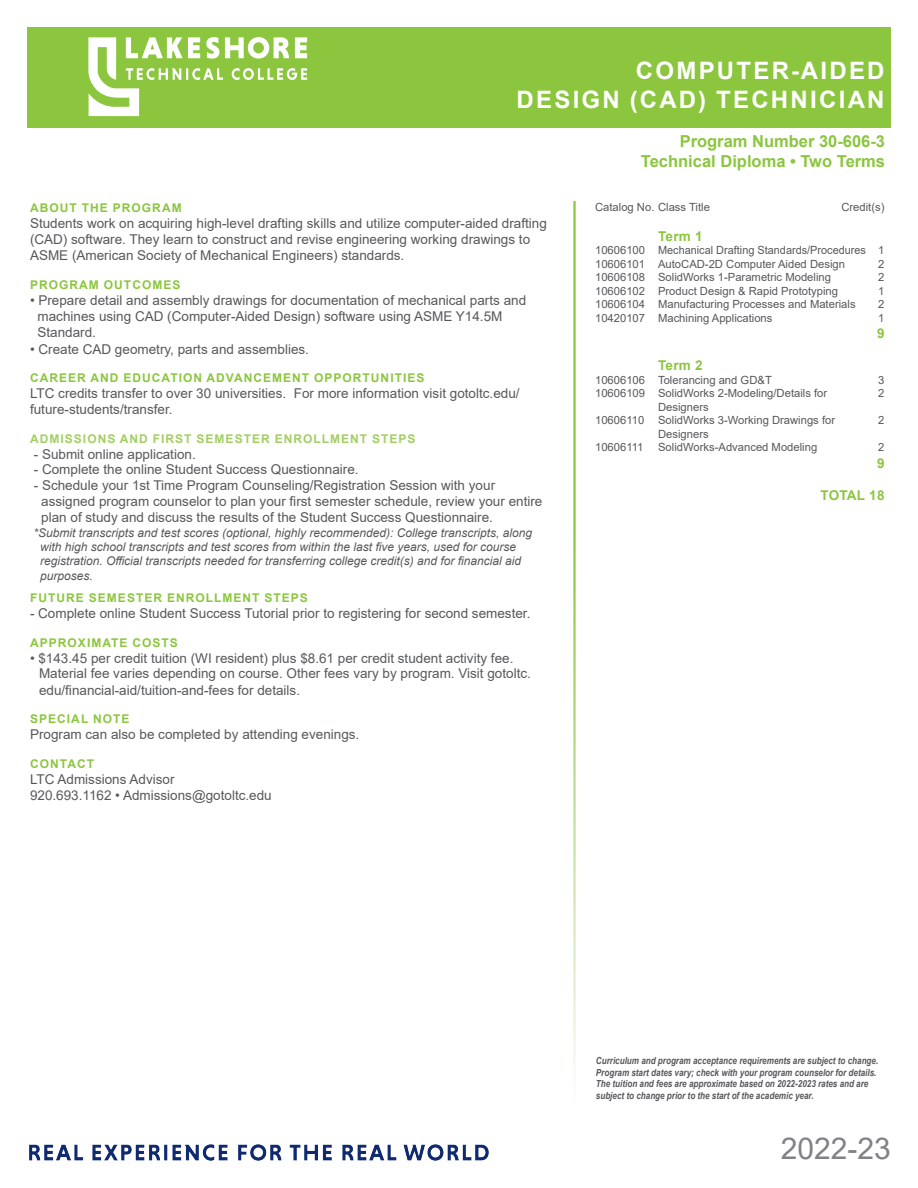
<style>
.page{position:relative;width:918px;height:1188px;background:#fff}
.page>*{position:absolute;margin:0;border:0;box-sizing:border-box;transform-origin:0 0}
.t1{font:30px "Arial";color:#808285}
.t2{font:700 24px "Arial";letter-spacing:.095em;color:#fff}
.t3{font:700 16.5px "Arial";color:#8bc63e}
.Bullet_List{font:13.5px/16.2px "Arial";color:#57585a}
.t4{font:700 13.5px "Arial";letter-spacing:.02em;color:#8bc63e}
.t5{font:italic 12px "Arial";color:#57585a}
.t6{font:700 12px "Arial";letter-spacing:.085em;color:#8bc63e}
.Bullet_List-2{font:700 12px "Arial";letter-spacing:.085em;color:#a2cf62}
.t7{font:11.25px "Arial";color:#57585a}
.t8{font:italic 700 9.75px/11.7px "Arial";color:#57585a;scale:.83 1}
</style>
<div class="page">
<div style="left:27px;top:27px;width:864px;height:100px;background:#8bc63e"></div>
<svg style="left:88px;top:37px;width:219px;height:79px"></svg>
<img style="left:29px;top:1144px;width:460px;height:17px">
<p class="t2" style="left:636px;top:54px;width:250px">COMPUTER-AIDED</p>
<p class="t2" style="left:517px;top:82px;width:370px">DESIGN (CAD) TECHNICIAN</p>
<p class="t3" style="left:680px;top:130px;width:207px">Program Number 30-606-3</p>
<p class="t3" style="left:641px;top:150px;width:246px">Technical Diploma • Two Terms</p>
<p class="t6" style="left:30px;top:199px;width:153px">ABOUT THE PROGRAM</p>
<p class="Bullet_List" style="left:30px;top:215px;width:518px">Students work on acquiring high-level drafting skills and utilize computer-aided drafting</p>
<p class="Bullet_List" style="left:30px;top:231px;width:502px">(CAD) software. They learn to construct and revise engineering working drawings to<br>ASME (American Society of Mechanical Engineers) standards.</p>
<p class="t6" style="left:30px;top:276px;width:152px">PROGRAM OUTCOMES</p>
<p class="Bullet_List" style="left:30px;top:292px;width:498px">• Prepare detail and assembly drawings for documentation of mechanical parts and</p>
<p class="Bullet_List" style="left:38px;top:308px;width:466px">machines using CAD (Computer-Aided Design) software using ASME Y14.5M</p>
<p class="Bullet_List" style="left:38px;top:324px;width:60px">Standard.</p>
<p class="Bullet_List" style="left:30px;top:341px;width:281px">• Create CAD geometry, parts and assemblies.</p>
<p class="t6" style="left:30px;top:369px;width:396px">CAREER AND EDUCATION ADVANCEMENT OPPORTUNITIES</p>
<p class="Bullet_List" style="left:30px;top:385px;width:491px">LTC credits transfer to over 30 universities. For more information visit gotoltc.edu/ future-students/transfer.</p>
<p class="Bullet_List-2" style="left:30px;top:430px;width:387px">ADMISSIONS AND FIRST SEMESTER ENROLLMENT STEPS</p>
<p class="Bullet_List" style="left:34px;top:446px;width:164px">- Submit online application.</p>
<p class="Bullet_List" style="left:34px;top:461px;width:326px">- Complete the online Student Success Questionnaire.</p>
<p class="Bullet_List" style="left:34px;top:477px;width:463px">- Schedule your 1st Time Program Counseling/Registration Session with your</p>
<p class="Bullet_List" style="left:41px;top:493px;width:503px">assigned program counselor to plan your first semester schedule, review your entire</p>
<p class="Bullet_List" style="left:41px;top:509px;width:453px">plan of study and discuss the results of the Student Success Questionnaire.</p>
<p class="t5" style="left:33px;top:525px;width:500px">*Submit transcripts and test scores (optional, highly recommended): College transcripts, along</p>
<p class="t5" style="left:40px;top:539px;width:478px">with high school transcripts and test scores from within the last five years, used for course</p>
<p class="t5" style="left:40px;top:553px;width:483px">registration. Official transcripts needed for transferring college credit(s) and for financial aid</p>
<p class="t5" style="left:40px;top:568px;width:54px">purposes.</p>
<p class="t6" style="left:30px;top:590px;width:279px">FUTURE SEMESTER ENROLLMENT STEPS</p>
<p class="Bullet_List" style="left:30px;top:605px;width:502px">- Complete online Student Success Tutorial prior to registering for second semester.</p>
<p class="t6" style="left:30px;top:634px;width:149px">APPROXIMATE COSTS</p>
<p class="Bullet_List" style="left:39px;top:650px;width:493px;text-indent:-9px">• $143.45 per credit tuition (WI resident) plus $8.61 per credit student activity fee.<br>Material fee varies depending on course. Other fees vary by program. Visit gotoltc. edu/financial-aid/tuition-and-fees for details.</p>
<p class="t6" style="left:30px;top:710px;width:101px">SPECIAL NOTE</p>
<p class="Bullet_List" style="left:30px;top:726px;width:331px">Program can also be completed by attending evenings.</p>
<p class="t6" style="left:30px;top:755px;width:65px">CONTACT</p>
<p class="Bullet_List" style="left:30px;top:771px;width:146px">LTC Admissions Advisor</p>
<p class="Bullet_List" style="left:30px;top:787px;width:243px">920.693.1162 • Admissions@gotoltc.edu</p>
<p class="t7" style="left:595px;top:199px;width:116px">Catalog No. Class Title</p>
<p class="t7" style="left:841px;top:199px;width:45px">Credit(s)</p>
<p class="t4" style="left:658px;top:227px;width:46px">Term 1</p>
<p class="t7" style="left:595px;top:243px;width:291px">10606100 Mechanical Drafting Standards/Procedures 1</p>
<p class="t7" style="left:595px;top:256px;width:251px">10606101 AutoCAD-2D Computer Aided Design</p>
<p class="t7" style="left:878px;top:256px;width:8px">2</p>
<p class="t7" style="left:595px;top:270px;width:237px">10606108 SolidWorks 1-Parametric Modeling</p>
<p class="t7" style="left:878px;top:270px;width:8px">2</p>
<p class="t7" style="left:595px;top:283px;width:245px">10606102 Product Design &amp; Rapid Prototyping</p>
<p class="t7" style="left:878px;top:283px;width:8px">1</p>
<p class="t7" style="left:595px;top:297px;width:262px">10606104 Manufacturing Processes and Materials</p>
<p class="t7" style="left:878px;top:297px;width:8px">2</p>
<p class="t7" style="left:595px;top:310px;width:179px">10420107 Machining Applications</p>
<p class="t7" style="left:878px;top:310px;width:8px">1</p>
<p class="t4" style="left:877px;top:324px;width:9px">9</p>
<p class="t4" style="left:658px;top:356px;width:46px">Term 2</p>
<p class="t7" style="left:595px;top:372px;width:178px">10606106 Tolerancing and GD&amp;T</p>
<p class="t7" style="left:878px;top:372px;width:8px">3</p>
<p class="t7" style="left:595px;top:386px;width:234px">10606109 SolidWorks 2-Modeling/Details for</p>
<p class="t7" style="left:878px;top:386px;width:8px">2</p>
<p class="t7" style="left:658px;top:399px;width:52px">Designers</p>
<p class="t7" style="left:595px;top:413px;width:242px">10606110 SolidWorks 3-Working Drawings for</p>
<p class="t7" style="left:878px;top:413px;width:8px">2</p>
<p class="t7" style="left:658px;top:426px;width:52px">Designers</p>
<p class="t7" style="left:595px;top:440px;width:50px">10606111</p>
<p class="t7" style="left:658px;top:440px;width:161px">SolidWorks-Advanced Modeling</p>
<p class="t7" style="left:878px;top:440px;width:8px">2</p>
<p class="t4" style="left:877px;top:453px;width:9px">9</p>
<p class="t4" style="left:820px;top:486px;width:66px">TOTAL 18</p>
<p class="t8" style="left:596px;top:1055px;width:342px">Curriculum and program acceptance requirements are subject to change.<br>Program start dates vary; check with your program counselor for details.<br>The tuition and fees are approximate based on 2022-2023 rates and are subject to change prior to the start of the academic year.</p>
<h1 class="t1" style="left:781px;top:1128px;width:112px">2022-23</h1>
</div>
